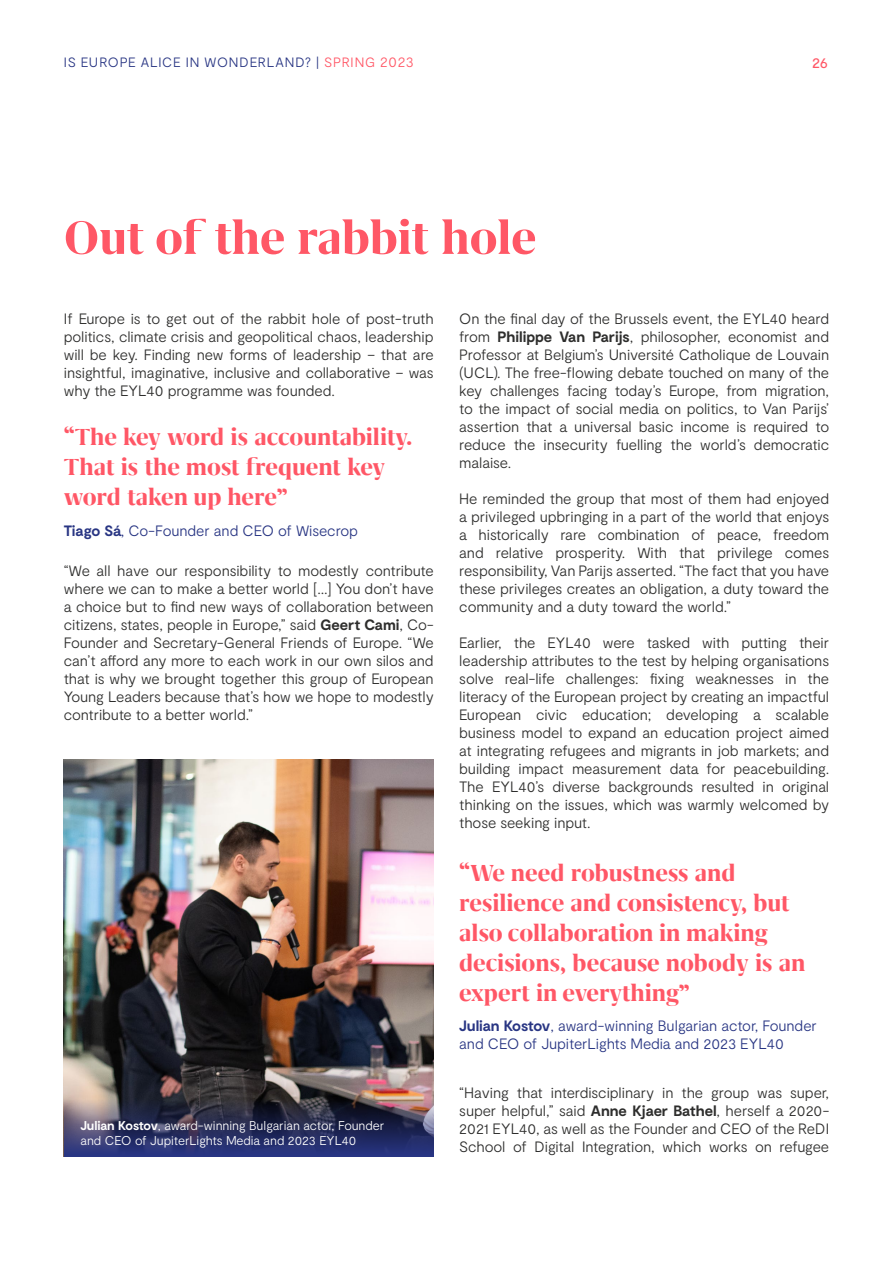
<style>
.page{position:relative;width:893px;height:1263px;background:#fff}
.page>*{position:absolute;margin:0;border:0;box-sizing:border-box;transform-origin:0 0}
.t1{font:700 54px "Grifo M";color:#ff5766}
.t2{font:700 27px/30px "Grifo M";color:#ff5766}
.t3{font:300 15px/18px "Moderat";letter-spacing:-.01em;color:#2d2d2c;text-align:justify}
.t4{font:300 15px/18px "Moderat";letter-spacing:-.01em;color:#283583}
.t5{font:15px "Moderat";color:#ff5766}
.t6{font:300 13.5px "Moderat";letter-spacing:.06em;color:#283583}
.t7{font:300 12.75px/15.3px "Moderat";letter-spacing:-.005em;color:#fff}
.s1{color:#ff5766}
.s2{font-weight:700}
</style>
<div class="page">
<img style="left:64px;top:759px;width:370px;height:336px">
<img style="left:64px;top:1095px;width:370px;height:62px">
<p class="t6" style="left:64px;top:54px;width:351px">IS EUROPE ALICE IN WONDERLAND? | <span class="s1">SPRING 2023</span></p>
<p class="t5" style="left:812px;top:53px;width:17px">26</p>
<h1 class="t1" style="left:64px;top:210px;width:474px">Out of the rabbit hole</h1>
<p class="t3" style="left:64px;top:310px;width:371px">If Europe is to get out of the rabbit hole of post-truth politics, climate crisis and geopolitical chaos, leadership will be key. Finding new forms of leadership – that are insightful, imaginative, inclusive and collaborative – was why the EYL40 programme was founded.</p>
<h2 class="t2" style="left:64px;top:422px;width:350px">“The key word is accountability.<br>That is the most frequent key word taken up here”</h2>
<p class="t4" style="left:64px;top:522px;width:296px"><span class="s2">Tiago Sá</span>, Co-Founder and CEO of Wisecrop</p>
<p class="t3" style="left:64px;top:562px;width:371px">“We all have our responsibility to modestly contribute where we can to make a better world […] You don’t have a choice but to find new ways of collaboration between citizens, states, people in Europe,” said <span class="s2">Geert Cami</span>, Co-Founder and Secretary-General Friends of Europe. “We can’t afford any more to each work in our own silos and that is why we brought together this group of European Young Leaders because that’s how we hope to modestly contribute to a better world.”</p>
<p class="t7" style="left:80px;top:1117px;width:305px"><span class="s2">Julian Kostov</span>, award-winning Bulgarian actor, Founder and CEO of JupiterLights Media and 2023 EYL40</p>
<p class="t3" style="left:459px;top:310px;width:371px">On the final day of the Brussels event, the EYL40 heard from <span class="s2">Philippe Van Parijs</span>, philosopher, economist and Professor at Belgium’s Université Catholique de Louvain (UCL). The free-flowing debate touched on many of the key challenges facing today’s Europe, from migration, to the impact of social media on politics, to Van Parijs’ assertion that a universal basic income is required to reduce the insecurity fuelling the world’s democratic malaise.</p>
<p class="t3" style="left:459px;top:490px;width:371px">He reminded the group that most of them had enjoyed a privileged upbringing in a part of the world that enjoys a historically rare combination of peace, freedom and relative prosperity. With that privilege comes responsibility, Van Parijs asserted. “The fact that you have these privileges creates an obligation, a duty toward the community and a duty toward the world.”</p>
<p class="t3" style="left:459px;top:634px;width:371px">Earlier, the EYL40 were tasked with putting their leadership attributes to the test by helping organisations solve real-life challenges: fixing weaknesses in the literacy of the European project by creating an impactful European civic education; developing a scalable business model to expand an education project aimed at integrating refugees and migrants in job markets; and building impact measurement data for peacebuilding.<br>The EYL40’s diverse backgrounds resulted in original thinking on the issues, which was warmly welcomed by those seeking input.</p>
<h2 class="t2" style="left:459px;top:857px;width:348px">“We need robustness and resilience and consistency, but also collaboration in making decisions, because nobody is an expert in everything”</h2>
<p class="t4" style="left:459px;top:1017px;width:359px"><span class="s2">Julian Kostov</span>, award-winning Bulgarian actor, Founder and CEO of JupiterLights Media and 2023 EYL40</p>
<p class="t3" style="left:459px;top:1084px;width:371px">“Having that interdisciplinary in the group was super, super helpful,” said <span class="s2">Anne Kjaer Bathel</span>, herself a 2020- 2021 EYL40, as well as the Founder and CEO of the ReDI School of Digital Integration, which works on refugee</p>
</div>
